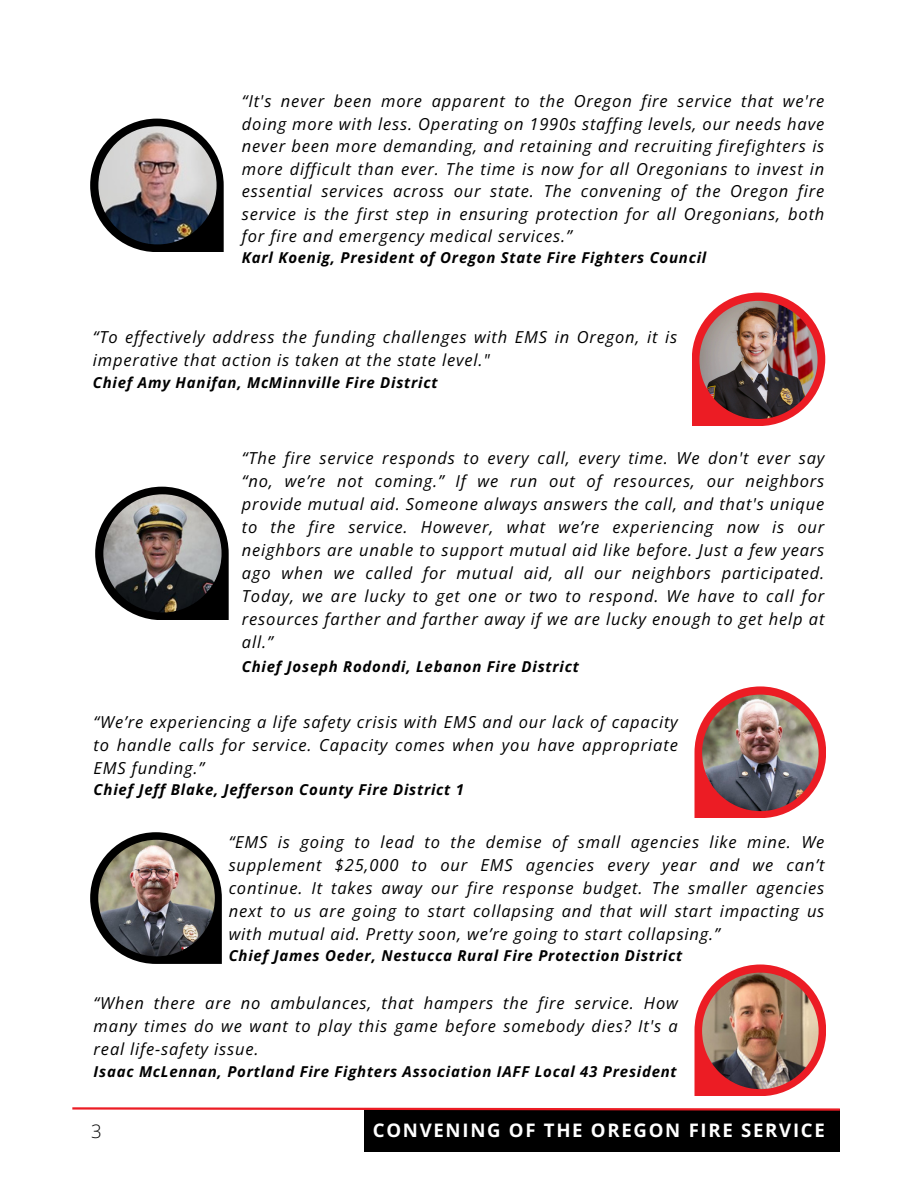
<style>
.page{position:relative;width:918px;height:1188px;background:#fff}
.page>*{position:absolute;margin:0;border:0;box-sizing:border-box;transform-origin:0 0}
.t1{font:700 18.6px "Open Sans";letter-spacing:.09em;color:#fff}
.t2{font:300 18.6px "Open Sans";color:#000}
.t3{font:italic 16.5px/23px "Open Sans";letter-spacing:.05em;color:#000;text-align:justify}
.t4{font:italic 700 15px "Open Sans";letter-spacing:.05em;color:#000}
</style>
<div class="page">
<svg style="left:95px;top:487px;width:134px;height:133px"></svg>
<img style="left:103px;top:494px;width:119px;height:119px;border-radius:50%">
<svg style="left:90px;top:832px;width:132px;height:132px"></svg>
<img style="left:98px;top:840px;width:117px;height:116px;border-radius:50%">
<svg style="left:695px;top:965px;width:131px;height:131px"></svg>
<img style="left:702px;top:973px;width:117px;height:116px">
<div style="left:364px;top:1110px;width:476px;height:42px;background:#000"></div>
<svg style="left:72px;top:1107px;width:768px;height:4px"></svg>
<svg style="left:695px;top:686px;width:131px;height:132px"></svg>
<img style="left:702px;top:695px;width:117px;height:116px">
<svg style="left:692px;top:293px;width:133px;height:133px"></svg>
<img style="left:699px;top:301px;width:118px;height:118px">
<svg style="left:90px;top:119px;width:134px;height:133px"></svg>
<img style="left:98px;top:126px;width:119px;height:118px;border-radius:50%">
<h1 class="t3" style="left:242px;top:89px;width:584px;line-height:22.5px">“It's never been more apparent to the Oregon fire service that we're doing more with less. Operating on 1990s staffing levels, our needs have never been more demanding, and retaining and recruiting firefighters is more difficult than ever. The time is now for all Oregonians to invest in essential services across our state. The convening of the Oregon fire service is the first step in ensuring protection for all Oregonians, both for fire and emergency medical services.”</h1>
<p class="t4" style="left:242px;top:247px;width:466px">Karl Koenig, President of Oregon State Fire Fighters Council</p>
<p class="t3" style="left:93px;top:325px;width:586px">“To effectively address the funding challenges with EMS in Oregon, it is imperative that action is taken at the state level."</p>
<p class="t4" style="left:93px;top:372px;width:346px">Chief Amy Hanifan, McMinnville Fire District</p>
<p class="t3" style="left:242px;top:446px;width:584px">“The fire service responds to every call, every time. We don't ever say “no, we’re not coming.” If we run out of resources, our neighbors provide mutual aid. Someone always answers the call, and that's unique to the fire service. However, what we’re experiencing now is our neighbors are unable to support mutual aid like before. Just a few years ago when we called for mutual aid, all our neighbors participated.<br>Today, we are lucky to get one or two to respond. We have to call for resources farther and farther away if we are lucky enough to get help at all.”</p>
<p class="t4" style="left:242px;top:656px;width:338px">Chief Joseph Rodondi, Lebanon Fire District</p>
<p class="t3" style="left:94px;top:710px;width:586px">“We’re experiencing a life safety crisis with EMS and our lack of capacity to handle calls for service. Capacity comes when you have appropriate EMS funding.”</p>
<p class="t4" style="left:94px;top:779px;width:372px">Chief Jeff Blake, Jefferson County Fire District 1</p>
<p class="t3" style="left:229px;top:830px;width:597px">“EMS is going to lead to the demise of small agencies like mine. We supplement $25,000 to our EMS agencies every year and we can’t continue. It takes away our fire response budget. The smaller agencies next to us are going to start collapsing and that will start impacting us with mutual aid. Pretty soon, we’re going to start collapsing.”</p>
<p class="t4" style="left:229px;top:945px;width:455px">Chief James Oeder, Nestucca Rural Fire Protection District</p>
<p class="t3" style="left:94px;top:992px;width:586px">“When there are no ambulances, that hampers the fire service. How many times do we want to play this game before somebody dies? It's a real life-safety issue.</p>
<p class="t4" style="left:94px;top:1061px;width:585px">Isaac McLennan, Portland Fire Fighters Association IAFF Local 43 President</p>
<p class="t2" style="left:91px;top:1118px;width:12px">3</p>
<p class="t1" style="left:373px;top:1117px;width:454px">CONVENING OF THE OREGON FIRE SERVICE</p>
</div>
